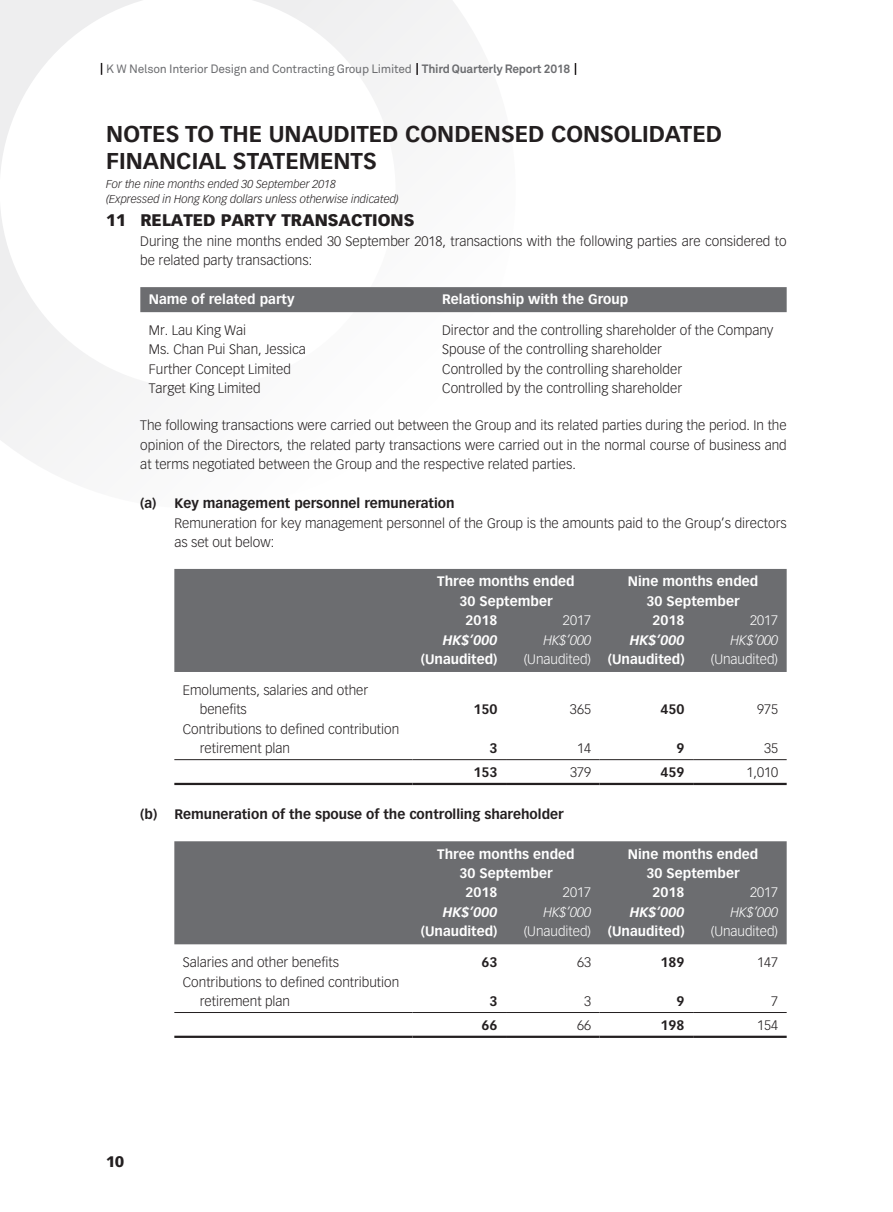
<style>
.page{position:relative;width:893px;height:1212px;background:#fff}
.page>*{position:absolute;margin:0;border:0;box-sizing:border-box;transform-origin:0 0}
.t1{font:700 22.5px/27px "Vectora LT Std";color:#231f20}
.t2{font:900 16.5px "Vectora LT Std";color:#231f20}
.t3{font:900 15px "Vectora LT Std";color:#231f20}
.t4{font:300 13.5px/19.5px "Vectora LT Std";color:#231f20}
.t5{font:700 13.5px/19.5px "Vectora LT Std";color:#fff;text-align:center}
.t6{font:700 13.5px "Vectora LT Std";color:#231f20}
.t7{font:300 13.5px "Vectora LT Std";color:#fff}
.t8{font:italic 700 13.5px "Vectora LT Std";color:#fff}
.t9{font:italic 300 13.5px "Vectora LT Std";color:#fff}
.t10{font:12px "Akkurat Pro";letter-spacing:-.02em;color:#6c6d70}
.t11{font:italic 300 11.25px/15px "Vectora LT Std";color:#231f20}
.s1{font-weight:700}
</style>
<div class="page">
<svg style="left:0;top:0;width:516px;height:464px"></svg>
<svg style="left:0;top:0;width:396px;height:388px"></svg>
<svg style="left:101px;top:63px;width:1px;height:12px"></svg>
<svg style="left:416px;top:63px;width:2px;height:12px"></svg>
<svg style="left:575px;top:63px;width:1px;height:12px"></svg>
<div style="left:140px;top:287px;width:647px;height:25px;background:#6c6d70"></div>
<div style="left:174px;top:569px;width:613px;height:103px;background:#6c6d70"></div>
<hr style="left:174px;top:759px;width:238px;height:1px;background:#231f20">
<hr style="left:412px;top:759px;width:94px;height:1px;background:#231f20">
<hr style="left:506px;top:759px;width:94px;height:1px;background:#231f20">
<hr style="left:600px;top:759px;width:93px;height:1px;background:#231f20">
<hr style="left:693px;top:759px;width:94px;height:1px;background:#231f20">
<hr style="left:174px;top:783px;width:238px;height:2px;background:#231f20">
<hr style="left:412px;top:783px;width:94px;height:2px;background:#231f20">
<hr style="left:506px;top:783px;width:94px;height:2px;background:#231f20">
<hr style="left:600px;top:783px;width:93px;height:2px;background:#231f20">
<hr style="left:693px;top:783px;width:94px;height:2px;background:#231f20">
<div style="left:174px;top:841px;width:613px;height:103px;background:#6c6d70"></div>
<hr style="left:174px;top:1012px;width:238px;height:1px;background:#231f20">
<hr style="left:412px;top:1012px;width:94px;height:1px;background:#231f20">
<hr style="left:506px;top:1012px;width:94px;height:1px;background:#231f20">
<hr style="left:600px;top:1012px;width:93px;height:1px;background:#231f20">
<hr style="left:693px;top:1012px;width:94px;height:1px;background:#231f20">
<hr style="left:174px;top:1036px;width:238px;height:2px;background:#231f20">
<hr style="left:412px;top:1036px;width:94px;height:2px;background:#231f20">
<hr style="left:506px;top:1036px;width:94px;height:2px;background:#231f20">
<hr style="left:600px;top:1036px;width:93px;height:2px;background:#231f20">
<hr style="left:693px;top:1036px;width:94px;height:2px;background:#231f20">
<p class="t10" style="left:106px;top:62px;width:466px">K W Nelson Interior Design and Contracting Group Limited <span class="s1">Third Quarterly Report 2018</span></p>
<h1 class="t1" style="left:106px;top:120px;width:617px">NOTES TO THE UNAUDITED CONDENSED CONSOLIDATED<br>FINANCIAL STATEMENTS</h1>
<p class="t11" style="left:106px;top:176px;width:294px">For the nine months ended 30 September 2018<br>(Expressed in Hong Kong dollars unless otherwise indicated)</p>
<p class="t2" style="left:106px;top:210px;width:310px">11 RELATED PARTY TRANSACTIONS</p>
<p class="t4" style="left:140px;top:231px;width:648px">During the nine months ended 30 September 2018, transactions with the following parties are considered to be related party transactions:</p>
<p class="t5" style="left:149px;top:290px;width:147px">Name of related party</p>
<p class="t5" style="left:442px;top:290px;width:188px">Relationship with the Group</p>
<p class="t4" style="left:149px;top:320px;width:99px">Mr. Lau King Wai</p>
<p class="t4" style="left:442px;top:320px;width:333px">Director and the controlling shareholder of the Company</p>
<p class="t4" style="left:149px;top:340px;width:159px">Ms. Chan Pui Shan, Jessica</p>
<p class="t4" style="left:442px;top:340px;width:221px">Spouse of the controlling shareholder</p>
<p class="t4" style="left:149px;top:359px;width:144px">Further Concept Limited</p>
<p class="t4" style="left:442px;top:359px;width:241px">Controlled by the controlling shareholder</p>
<p class="t4" style="left:149px;top:379px;width:113px">Target King Limited</p>
<p class="t4" style="left:442px;top:379px;width:241px">Controlled by the controlling shareholder</p>
<p class="t4" style="left:140px;top:416px;width:648px;text-align:justify">The following transactions were carried out between the Group and its related parties during the period. In the opinion of the Directors, the related party transactions were carried out in the normal course of business and at terms negotiated between the Group and the respective related parties.</p>
<p class="t6" style="left:140px;top:495px;width:316px">(a) Key management personnel remuneration</p>
<p class="t4" style="left:174px;top:513px;width:614px">Remuneration for key management personnel of the Group is the amounts paid to the Group’s directors as set out below:</p>
<p class="t5" style="left:437px;top:571px;width:139px">Three months ended<br>30 September</p>
<p class="t5" style="left:628px;top:571px;width:132px">Nine months ended<br>30 September</p>
<p class="t5" style="left:466px;top:610px;width:33px">2018</p>
<p class="t7" style="left:563px;top:612px;width:30px">2017</p>
<p class="t5" style="left:653px;top:610px;width:33px">2018</p>
<p class="t7" style="left:750px;top:612px;width:30px">2017</p>
<p class="t8" style="left:443px;top:632px;width:56px">HK$’000</p>
<p class="t9" style="left:543px;top:632px;width:49px">HK$’000</p>
<p class="t8" style="left:630px;top:632px;width:56px">HK$’000</p>
<p class="t9" style="left:730px;top:632px;width:49px">HK$’000</p>
<p class="t5" style="left:421px;top:649px;width:78px">(Unaudited)</p>
<p class="t7" style="left:524px;top:651px;width:162px">(Unaudited) <span class="s1">(Unaudited)</span></p>
<p class="t7" style="left:711px;top:651px;width:69px">(Unaudited)</p>
<p class="t4" style="left:200px;top:680px;width:170px;text-indent:-17px">Emoluments, salaries and other benefits</p>
<p class="t6" style="left:473px;top:701px;width:25px">150</p>
<p class="t4" style="left:570px;top:700px;width:23px">365</p>
<p class="t6" style="left:661px;top:701px;width:25px">450</p>
<p class="t4" style="left:757px;top:700px;width:23px">975</p>
<p class="t4" style="left:200px;top:719px;width:201px;text-indent:-17px">Contributions to defined contribution retirement plan</p>
<p class="t6" style="left:489px;top:740px;width:9px">3</p>
<p class="t4" style="left:577px;top:739px;width:16px">14</p>
<p class="t6" style="left:677px;top:740px;width:9px">9</p>
<p class="t4" style="left:764px;top:739px;width:16px">35</p>
<p class="t6" style="left:474px;top:764px;width:25px">153</p>
<p class="t4" style="left:570px;top:763px;width:23px">379</p>
<p class="t6" style="left:661px;top:764px;width:25px">459</p>
<p class="t4" style="left:747px;top:763px;width:33px">1,010</p>
<p class="t6" style="left:140px;top:806px;width:425px">(b) Remuneration of the spouse of the controlling shareholder</p>
<p class="t5" style="left:437px;top:844px;width:139px">Three months ended<br>30 September</p>
<p class="t5" style="left:628px;top:844px;width:132px">Nine months ended<br>30 September</p>
<p class="t5" style="left:466px;top:883px;width:33px">2018</p>
<p class="t7" style="left:563px;top:885px;width:30px">2017</p>
<p class="t5" style="left:653px;top:883px;width:33px">2018</p>
<p class="t7" style="left:750px;top:885px;width:30px">2017</p>
<p class="t8" style="left:443px;top:904px;width:56px">HK$’000</p>
<p class="t9" style="left:543px;top:904px;width:49px">HK$’000</p>
<p class="t8" style="left:630px;top:904px;width:56px">HK$’000</p>
<p class="t9" style="left:730px;top:904px;width:49px">HK$’000</p>
<p class="t5" style="left:421px;top:922px;width:78px">(Unaudited)</p>
<p class="t7" style="left:524px;top:924px;width:162px">(Unaudited) <span class="s1">(Unaudited)</span></p>
<p class="t7" style="left:711px;top:924px;width:69px">(Unaudited)</p>
<p class="t4" style="left:183px;top:953px;width:158px">Salaries and other benefits</p>
<p class="t6" style="left:481px;top:954px;width:17px">63</p>
<p class="t4" style="left:577px;top:953px;width:16px">63</p>
<p class="t6" style="left:661px;top:954px;width:25px">189</p>
<p class="t4" style="left:757px;top:953px;width:23px">147</p>
<p class="t4" style="left:200px;top:972px;width:201px;text-indent:-17px">Contributions to defined contribution retirement plan</p>
<p class="t6" style="left:489px;top:993px;width:9px">3</p>
<p class="t4" style="left:584px;top:992px;width:9px">3</p>
<p class="t6" style="left:677px;top:993px;width:9px">9</p>
<p class="t4" style="left:771px;top:992px;width:9px">7</p>
<p class="t6" style="left:481px;top:1017px;width:17px">66</p>
<p class="t4" style="left:577px;top:1016px;width:16px">66</p>
<p class="t6" style="left:661px;top:1017px;width:25px">198</p>
<p class="t4" style="left:757px;top:1016px;width:23px">154</p>
<p class="t3" style="left:106px;top:1152px;width:19px">10</p>
</div>
